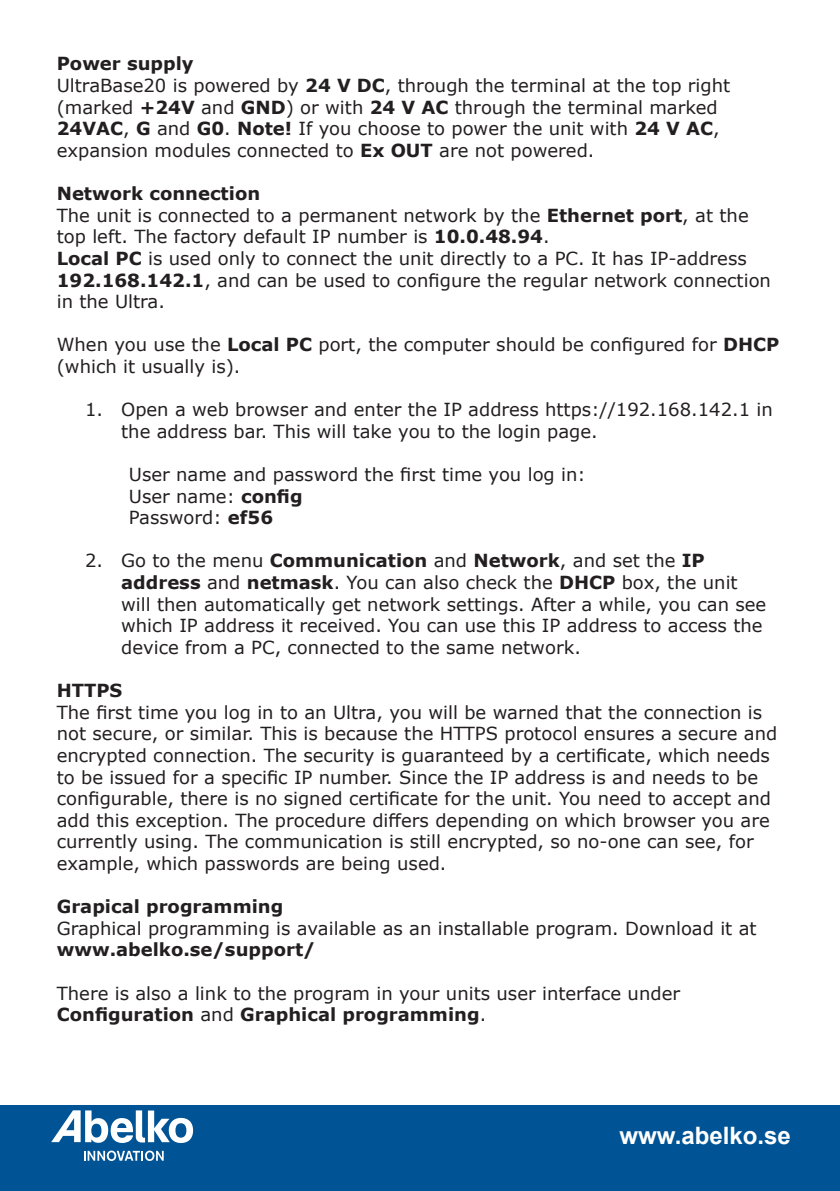
<style>
.page{position:relative;width:840px;height:1191px;background:#fff}
.page>*{position:absolute;margin:0;border:0;box-sizing:border-box;transform-origin:0 0}
.t1{font:700 24px "Arial";color:#fff}
.t2{font:18px/21.6px "Verdana";color:#231f20}
.t3{font:700 18px "Verdana";color:#231f20}
.s1{font-weight:700}
.s2{font-weight:400}
</style>
<div class="page">
<div style="left:0;top:1105px;width:839px;height:86px;background:#005495"></div>
<svg style="left:51px;top:1110px;width:142px;height:33px"></svg>
<svg style="left:84px;top:1150px;width:80px;height:11px"></svg>
<p class="t3" style="left:57px;top:51px;width:138px">Power supply</p>
<p class="t2" style="left:57px;top:75px;width:674px">UltraBase20 is powered by <span class="s1">24 V DC</span>, through the terminal at the top right (marked <span class="s1">+24V</span> and <span class="s1">GND</span>) or with <span class="s1">24 V AC</span> through the terminal marked <span class="s1">24VAC</span>, <span class="s1">G</span> and <span class="s1">G0</span>. <span class="s1">Note!</span> If you choose to power the unit with <span class="s1">24 V AC</span>, expansion modules connected to <span class="s1">Ex OUT</span> are not powered.</p>
<p class="t3" style="left:57px;top:181px;width:205px">Network connection</p>
<p class="t2" style="left:57px;top:204px;width:693px">The unit is connected to a permanent network by the <span class="s1">Ethernet port</span>, at the top left. The factory default IP number is <span class="s1">10.0.48.94</span>.</p>
<p class="t2" style="left:57px;top:247px;width:715px"><span class="s1">Local PC</span> is used only to connect the unit directly to a PC. It has IP-address<br><span class="s1">192.168.142.1</span>, and can be used to configure the regular network connection in the Ultra.</p>
<p class="t2" style="left:57px;top:334px;width:723px">When you use the <span class="s1">Local PC</span> port, the computer should be configured for <span class="s1">DHCP </span>(which it usually is).</p>
<p class="t2" style="left:121px;top:399px;width:652px;text-indent:-36px">1. Open a web browser and enter the IP address https://192.168.142.1 in the address bar. This will take you to the login page.</p>
<p class="t2" style="left:129px;top:463px;width:458px">User name and password the first time you log in:</p>
<p class="t2" style="left:129px;top:485px;width:175px">User name: <span class="s1">config</span></p>
<p class="t2" style="left:129px;top:507px;width:146px">Password: <span class="s1">ef56</span></p>
<p class="t2" style="left:121px;top:550px;width:646px;text-indent:-36px">2. Go to the menu <span class="s1">Communication</span> and <span class="s1">Network</span>, and set the <span class="s1">IP address</span> and <span class="s1">netmask</span>. You can also check the <span class="s1">DHCP</span> box, the unit will then automatically get network settings. After a while, you can see which IP address it received. You can use this IP address to access the device from a PC, connected to the same network.</p>
<p class="t3" style="left:57px;top:678px;width:67px">HTTPS</p>
<p class="t2" style="left:57px;top:701px;width:721px">The first time you log in to an Ultra, you will be warned that the connection is not secure, or similar. This is because the HTTPS protocol ensures a secure and encrypted connection. The security is guaranteed by a certificate, which needs to be issued for a specific IP number. Since the IP address is and needs to be configurable, there is no signed certificate for the unit. You need to accept and add this exception. The procedure differs depending on which browser you are currently using. The communication is still encrypted, so no-one can see, for example, which passwords are being used.</p>
<p class="t3" style="left:57px;top:894px;width:228px">Grapical programming</p>
<p class="t2" style="left:57px;top:917px;width:701px">Graphical programming is available as an installable program. Download it at <span class="s1">www.abelko.se/support/</span></p>
<p class="t2" style="left:57px;top:982px;width:624px">There is also a link to the program in your units user interface under</p>
<p class="t3" style="left:57px;top:1002px;width:430px">Configuration <span class="s2">and</span> Graphical programming<span class="s2">.</span></p>
<h1 class="t1" style="left:619px;top:1119px;width:173px">www.abelko.se</h1>
</div>
